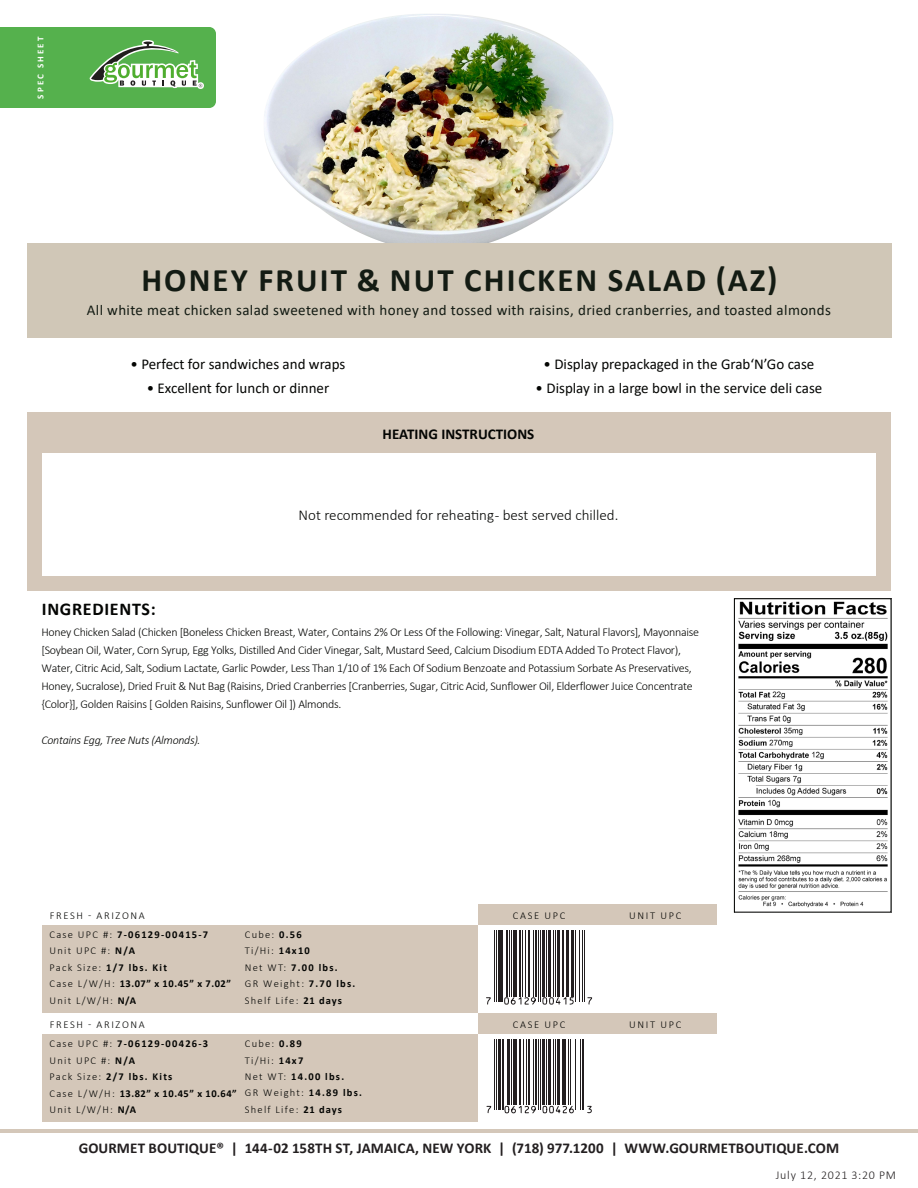
<style>
.page{position:relative;width:918px;height:1188px;background:#fff}
.page>*{position:absolute;margin:0;border:0;box-sizing:border-box;transform-origin:0 0}
.Product_Name{font:700 33px "Calibri";letter-spacing:.065em;color:#131b13}
.product_description{font:700 18px "Calibri";letter-spacing:.04em;color:#040503}
.product_description-2{font:15px "Calibri";color:#040503}
.product_description-3{font:15px "Calibri";letter-spacing:.025em;color:#131b13}
.t1{font:700 15px "Calibri";letter-spacing:.005em;color:#231f20}
.product_description-4{font:300 15px "Calibri";color:#040503}
.product_description-5{font:700 15px "Calibri";color:#040503}
.product_description-6{font:300 12px/18px "Calibri";letter-spacing:-.025em;color:#040503}
.product_description-7{font:italic 300 12px "Calibri";letter-spacing:-.025em;color:#040503}
.t2{font:300 12px "Calibri";letter-spacing:.06em;color:#231f20}
.product_description-8{font:300 10.5px/16.5px "Calibri";letter-spacing:.12em;color:#040503}
.product_description-9{font:700 10.5px "Calibri";letter-spacing:.12em;color:#040503}
.product_description-10{font:700 10.5px "Calibri";letter-spacing:.05em;color:#040503}
.product_description-11{font:300 10.5px "Calibri";letter-spacing:.16em;color:#040503}
.t3{font:700 9px "Calibri";letter-spacing:.245em;color:#fff}
.s1{font-weight:300}
.s2{font-weight:700}
</style>
<div class="page">
<img style="left:264px;top:14px;width:349px;height:229px">
<hr style="left:0;top:1129px;width:918px;height:3px;background:#d4c7b9">
<svg style="left:0;top:27px;width:216px;height:81px"></svg>
<div style="left:478px;top:1014px;width:238px;height:20px;background:#d4c7b9"></div>
<div style="left:478px;top:905px;width:238px;height:20px;background:#d4c7b9"></div>
<div style="left:27px;top:412px;width:864px;height:179px;background:#d4c7b9"></div>
<div style="left:27px;top:243px;width:864px;height:95px;background:#d0c7b7"></div>
<div style="left:42px;top:1034px;width:436px;height:88px;background:#d4c7b9"></div>
<div style="left:42px;top:925px;width:436px;height:87px;background:#d4c7b9"></div>
<div style="left:42px;top:454px;width:834px;height:122px;background:#fff"></div>
<hr style="left:494px;top:1039px;width:1px;height:71px;background:#231f20">
<hr style="left:496px;top:1039px;width:1px;height:71px;background:#231f20">
<hr style="left:498px;top:1039px;width:3px;height:71px;background:#231f20">
<hr style="left:502px;top:1039px;width:2px;height:71px;background:#231f20">
<hr style="left:507px;top:1039px;width:1px;height:66px;background:#231f20">
<hr style="left:509px;top:1039px;width:1px;height:66px;background:#231f20">
<hr style="left:511px;top:1039px;width:1px;height:66px;background:#231f20">
<hr style="left:513px;top:1039px;width:4px;height:66px;background:#231f20">
<hr style="left:519px;top:1039px;width:2px;height:66px;background:#231f20">
<hr style="left:523px;top:1039px;width:1px;height:66px;background:#231f20">
<hr style="left:526px;top:1039px;width:1px;height:66px;background:#231f20">
<hr style="left:528px;top:1039px;width:2px;height:66px;background:#231f20">
<hr style="left:533px;top:1039px;width:1px;height:66px;background:#231f20">
<hr style="left:535px;top:1039px;width:2px;height:66px;background:#231f20">
<hr style="left:538px;top:1039px;width:1px;height:71px;background:#231f20">
<hr style="left:540px;top:1039px;width:1px;height:71px;background:#231f20">
<hr style="left:542px;top:1039px;width:3px;height:66px;background:#231f20">
<hr style="left:546px;top:1039px;width:1px;height:66px;background:#231f20">
<hr style="left:548px;top:1039px;width:3px;height:66px;background:#231f20">
<hr style="left:553px;top:1039px;width:1px;height:66px;background:#231f20">
<hr style="left:555px;top:1039px;width:1px;height:66px;background:#231f20">
<hr style="left:557px;top:1039px;width:3px;height:66px;background:#231f20">
<hr style="left:562px;top:1039px;width:2px;height:66px;background:#231f20">
<hr style="left:565px;top:1039px;width:1px;height:66px;background:#231f20">
<hr style="left:568px;top:1039px;width:1px;height:66px;background:#231f20">
<hr style="left:570px;top:1039px;width:1px;height:66px;background:#231f20">
<hr style="left:575px;top:1039px;width:1px;height:71px;background:#231f20">
<hr style="left:580px;top:1039px;width:1px;height:71px;background:#231f20">
<hr style="left:582px;top:1039px;width:1px;height:71px;background:#231f20">
<hr style="left:584px;top:1039px;width:1px;height:71px;background:#231f20">
<svg style="left:486px;top:1105px;width:106px;height:9px"></svg>
<hr style="left:494px;top:930px;width:1px;height:71px;background:#231f20">
<hr style="left:496px;top:930px;width:1px;height:71px;background:#231f20">
<hr style="left:498px;top:930px;width:3px;height:71px;background:#231f20">
<hr style="left:501px;top:930px;width:2px;height:71px;background:#231f20">
<hr style="left:506px;top:930px;width:2px;height:66px;background:#231f20">
<hr style="left:509px;top:930px;width:1px;height:66px;background:#231f20">
<hr style="left:511px;top:930px;width:1px;height:66px;background:#231f20">
<hr style="left:513px;top:930px;width:4px;height:66px;background:#231f20">
<hr style="left:519px;top:930px;width:2px;height:66px;background:#231f20">
<hr style="left:523px;top:930px;width:1px;height:66px;background:#231f20">
<hr style="left:525px;top:930px;width:1px;height:66px;background:#231f20">
<hr style="left:528px;top:930px;width:2px;height:66px;background:#231f20">
<hr style="left:533px;top:930px;width:1px;height:66px;background:#231f20">
<hr style="left:535px;top:930px;width:2px;height:66px;background:#231f20">
<hr style="left:538px;top:930px;width:1px;height:71px;background:#231f20">
<hr style="left:540px;top:930px;width:1px;height:71px;background:#231f20">
<hr style="left:542px;top:930px;width:3px;height:66px;background:#231f20">
<hr style="left:546px;top:930px;width:1px;height:66px;background:#231f20">
<hr style="left:548px;top:930px;width:3px;height:66px;background:#231f20">
<hr style="left:553px;top:930px;width:1px;height:66px;background:#231f20">
<hr style="left:555px;top:930px;width:1px;height:66px;background:#231f20">
<hr style="left:557px;top:930px;width:3px;height:66px;background:#231f20">
<hr style="left:562px;top:930px;width:2px;height:66px;background:#231f20">
<hr style="left:566px;top:930px;width:1px;height:66px;background:#231f20">
<hr style="left:568px;top:930px;width:1px;height:66px;background:#231f20">
<hr style="left:571px;top:930px;width:3px;height:66px;background:#231f20">
<hr style="left:575px;top:930px;width:1px;height:71px;background:#231f20">
<hr style="left:579px;top:930px;width:1px;height:71px;background:#231f20">
<hr style="left:582px;top:930px;width:1px;height:71px;background:#231f20">
<hr style="left:584px;top:930px;width:1px;height:71px;background:#231f20">
<svg style="left:486px;top:997px;width:106px;height:8px"></svg>
<img style="left:738px;top:601px;width:150px;height:307px">
<div style="left:734px;top:598px;width:157px;height:315px;border:1px solid #040503"></div>
<p class="t3" style="left:34px;top:99px;width:64px;rotate:-90deg">SPEC SHEET</p>
<p class="Product_Name" style="left:141px;top:256px;width:637px">HONEY FRUIT &amp; NUT CHICKEN SALAD (AZ)</p>
<p class="product_description-3" style="left:87px;top:299px;width:746px">All white meat chicken salad sweetened with honey and tossed with raisins, dried cranberries, and toasted almonds</p>
<p class="product_description-2" style="left:131px;top:353px;width:216px">• Perfect for sandwiches and wraps</p>
<p class="product_description-2" style="left:147px;top:377px;width:184px">• Excellent for lunch or dinner</p>
<p class="product_description-2" style="left:544px;top:353px;width:272px">• Display prepackaged in the Grab‘N’Go case</p>
<p class="product_description-2" style="left:536px;top:377px;width:288px">• Display in a large bowl in the service deli case</p>
<p class="product_description-5" style="left:383px;top:423px;width:153px">HEATING INSTRUCTIONS</p>
<p class="product_description-4" style="left:299px;top:506px;width:321px">Not recommended for reheating - best served chilled.</p>
<p class="product_description" style="left:42px;top:596px;width:115px">INGREDIENTS:</p>
<p class="product_description-6" style="left:42px;top:623px;width:659px">Honey Chicken Salad (Chicken [Boneless Chicken Breast, Water, Contains 2% Or Less Of the Following: Vinegar, Salt, Natural Flavors], Mayonnaise [Soybean Oil, Water, Corn Syrup, Egg Yolks, Distilled And Cider Vinegar, Salt, Mustard Seed, Calcium Disodium EDTA Added To Protect Flavor), Water, Citric Acid, Salt, Sodium Lactate, Garlic Powder, Less Than 1/10 of 1% Each Of Sodium Benzoate and Potassium Sorbate As Preservatives, Honey, Sucralose), Dried Fruit &amp; Nut Bag (Raisins, Dried Cranberries [Cranberries, Sugar, Citric Acid, Sunflower Oil, Elderflower Juice Concentrate {Color}], Golden Raisins [ Golden Raisins, Sunflower Oil ]) Almonds.</p>
<p class="product_description-7" style="left:42px;top:732px;width:161px">Contains Egg, Tree Nuts (Almonds).</p>
<p class="product_description-11" style="left:50px;top:909px;width:97px">FRESH - ARIZONA</p>
<p class="product_description-9" style="left:50px;top:927px;width:160px"><span class="s1">Case UPC #:</span> 7-06129-00415-7</p>
<p class="product_description-8" style="left:50px;top:943px;width:87px">Unit UPC #: <span class="s2">N/A</span></p>
<p class="product_description-9" style="left:50px;top:960px;width:119px"><span class="s1">Pack Size:</span> 1/7 lbs. Kit</p>
<p class="product_description-9" style="left:50px;top:976px;width:183px"><span class="s1">Case L/W/H:</span> 13.07” x 10.45” x 7.02”</p>
<p class="product_description-8" style="left:50px;top:992px;width:88px">Unit L/W/H: <span class="s2">N/A</span></p>
<p class="product_description-11" style="left:50px;top:1018px;width:97px">FRESH - ARIZONA</p>
<p class="product_description-9" style="left:50px;top:1036px;width:160px"><span class="s1">Case UPC #:</span> 7-06129-00426-3</p>
<p class="product_description-8" style="left:50px;top:1052px;width:87px">Unit UPC #: <span class="s2">N/A</span></p>
<p class="product_description-9" style="left:50px;top:1069px;width:124px"><span class="s1">Pack Size:</span> 2/7 lbs. Kits</p>
<p class="product_description-10" style="left:50px;top:1086px;width:189px"><span class="s1">Case L/W/H:</span> 13.82” x 10.45” x 10.64”</p>
<p class="product_description-8" style="left:50px;top:1101px;width:88px">Unit L/W/H: <span class="s2">N/A</span></p>
<p class="product_description-8" style="left:245px;top:926px;width:112px">Cube: <span class="s2">0.56<br></span>Ti/Hi: <span class="s2">14x10<br></span>Net WT: <span class="s2">7.00 lbs.<br></span>GR Weight: <span class="s2">7.70 lbs.<br></span>Shelf Life: <span class="s2">21 days</span></p>
<p class="product_description-8" style="left:245px;top:1035px;width:119px">Cube: <span class="s2">0.89<br></span>Ti/Hi: <span class="s2">14x7<br></span>Net WT: <span class="s2">14.00 lbs.<br></span>GR Weight: <span class="s2">14.89 lbs.<br></span>Shelf Life: <span class="s2">21 days</span></p>
<p class="product_description-8" style="left:513px;top:907px;width:54px">CASE UPC</p>
<p class="product_description-8" style="left:513px;top:1016px;width:54px">CASE UPC</p>
<p class="product_description-8" style="left:629px;top:907px;width:54px">UNIT UPC</p>
<p class="product_description-8" style="left:629px;top:1016px;width:54px">UNIT UPC</p>
<p class="t1" style="left:79px;top:1138px;width:762px">GOURMET BOUTIQUE® | 144-02 158TH ST, JAMAICA, NEW YORK | (718) 977.1200 | WWW.GOURMETBOUTIQUE.COM</p>
<p class="t2" style="left:776px;top:1168px;width:122px">July 12, 2021 3:20 PM</p>
</div>
